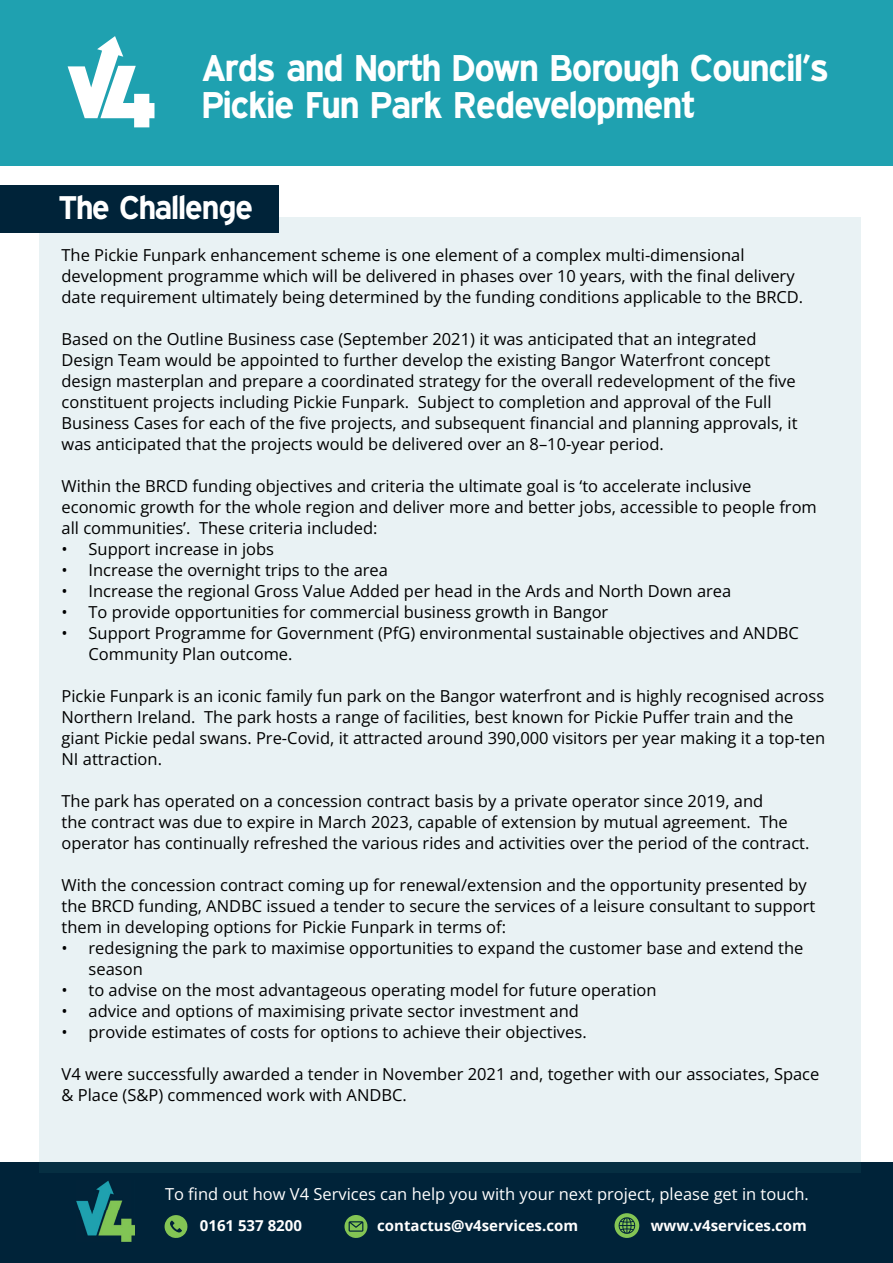
<style>
.page{position:relative;width:893px;height:1263px;background:#fff}
.page>*{position:absolute;margin:0;border:0;box-sizing:border-box;transform-origin:0 0}
.t1{font:700 37.5px/37.5px "Expressway Rg";color:#fff}
.t2{font:700 33px "Expressway Rg";color:#fff}
.t3{font:16.5px/21px "Open Sans";color:#000}
.t4{font:16.5px "Open Sans";color:#fff}
.t5{font:700 15px "Open Sans";color:#fff}
</style>
<div class="page">
<div style="left:0;top:0;width:893px;height:165px;background:#1fa1b0"></div>
<div style="left:0;top:1162px;width:893px;height:101px;background:#002339"></div>
<svg style="left:68px;top:36px;width:86px;height:91px"></svg>
<img style="left:77px;top:1181px;width:57px;height:60px">
<svg style="left:165px;top:1215px;width:23px;height:23px"></svg>
<svg style="left:344px;top:1215px;width:24px;height:23px"></svg>
<svg style="left:614px;top:1213px;width:25px;height:25px"></svg>
<div style="left:39px;top:217px;width:821px;height:945px;background:#e9f2f4"></div>
<div style="left:39px;top:1162px;width:821px;height:11px;background:#062f42"></div>
<div style="left:0;top:185px;width:279px;height:48px;background:#002339"></div>
<h1 class="t1" style="left:202px;top:48px;width:627px">Ards and North Down Borough Council’s<br>Pickie Fun Park Redevelopment</h1>
<h2 class="t2" style="left:60px;top:187px;width:195px">The Challenge</h2>
<p class="t3" style="left:62px;top:244px;width:743px">The Pickie Funpark enhancement scheme is one element of a complex multi-dimensional development programme which will be delivered in phases over 10 years, with the final delivery date requirement ultimately being determined by the funding conditions applicable to the BRCD.</p>
<p class="t3" style="left:62px;top:328px;width:737px">Based on the Outline Business case (September 2021) it was anticipated that an integrated Design Team would be appointed to further develop the existing Bangor Waterfront concept design masterplan and prepare a coordinated strategy for the overall redevelopment of the five constituent projects including Pickie Funpark. Subject to completion and approval of the Full Business Cases for each of the five projects, and subsequent financial and planning approvals, it was anticipated that the projects would be delivered over an 8–10-year period.</p>
<p class="t3" style="left:62px;top:475px;width:757px">Within the BRCD funding objectives and criteria the ultimate goal is ‘to accelerate inclusive economic growth for the whole region and deliver more and better jobs, accessible to people from all communities’. These criteria included:</p>
<p class="t3" style="left:62px;top:538px;width:214px">• Support increase in jobs</p>
<p class="t3" style="left:62px;top:559px;width:328px">• Increase the overnight trips to the area</p>
<p class="t3" style="left:62px;top:580px;width:671px">• Increase the regional Gross Value Added per head in the Ards and North Down area</p>
<p class="t3" style="left:62px;top:601px;width:548px">• To provide opportunities for commercial business growth in Bangor</p>
<p class="t3" style="left:89px;top:622px;width:712px;text-indent:-27px">• Support Programme for Government (PfG) environmental sustainable objectives and ANDBC<br>Community Plan outcome.</p>
<p class="t3" style="left:62px;top:685px;width:765px">Pickie Funpark is an iconic family fun park on the Bangor waterfront and is highly recognised across Northern Ireland. The park hosts a range of facilities, best known for Pickie Puffer train and the giant Pickie pedal swans. Pre-Covid, it attracted around 390,000 visitors per year making it a top-ten NI attraction.</p>
<p class="t3" style="left:62px;top:790px;width:749px">The park has operated on a concession contract basis by a private operator since 2019, and<br>the contract was due to expire in March 2023, capable of extension by mutual agreement. The operator has continually refreshed the various rides and activities over the period of the contract.</p>
<p class="t3" style="left:62px;top:874px;width:755px">With the concession contract coming up for renewal/extension and the opportunity presented by the BRCD funding, ANDBC issued a tender to secure the services of a leisure consultant to support them in developing options for Pickie Funpark in terms of:</p>
<p class="t3" style="left:89px;top:937px;width:716px;text-indent:-27px">• redesigning the park to maximise opportunities to expand the customer base and extend the season</p>
<p class="t3" style="left:62px;top:979px;width:596px">• to advise on the most advantageous operating model for future operation</p>
<p class="t3" style="left:62px;top:1000px;width:519px">• advice and options of maximising private sector investment and</p>
<p class="t3" style="left:62px;top:1021px;width:527px">• provide estimates of costs for options to achieve their objectives.</p>
<p class="t3" style="left:62px;top:1063px;width:759px">V4 were successfully awarded a tender in November 2021 and, together with our associates, Space &amp; Place (S&amp;P) commenced work with ANDBC.</p>
<p class="t4" style="left:165px;top:1182px;width:645px">To find out how V4 Services can help you with your next project, please get in touch.</p>
<p class="t5" style="left:200px;top:1215px;width:104px">0161 537 8200</p>
<p class="t5" style="left:377px;top:1215px;width:202px">contactus@v4services.com</p>
<p class="t5" style="left:651px;top:1215px;width:158px">www.v4services.com</p>
</div>
